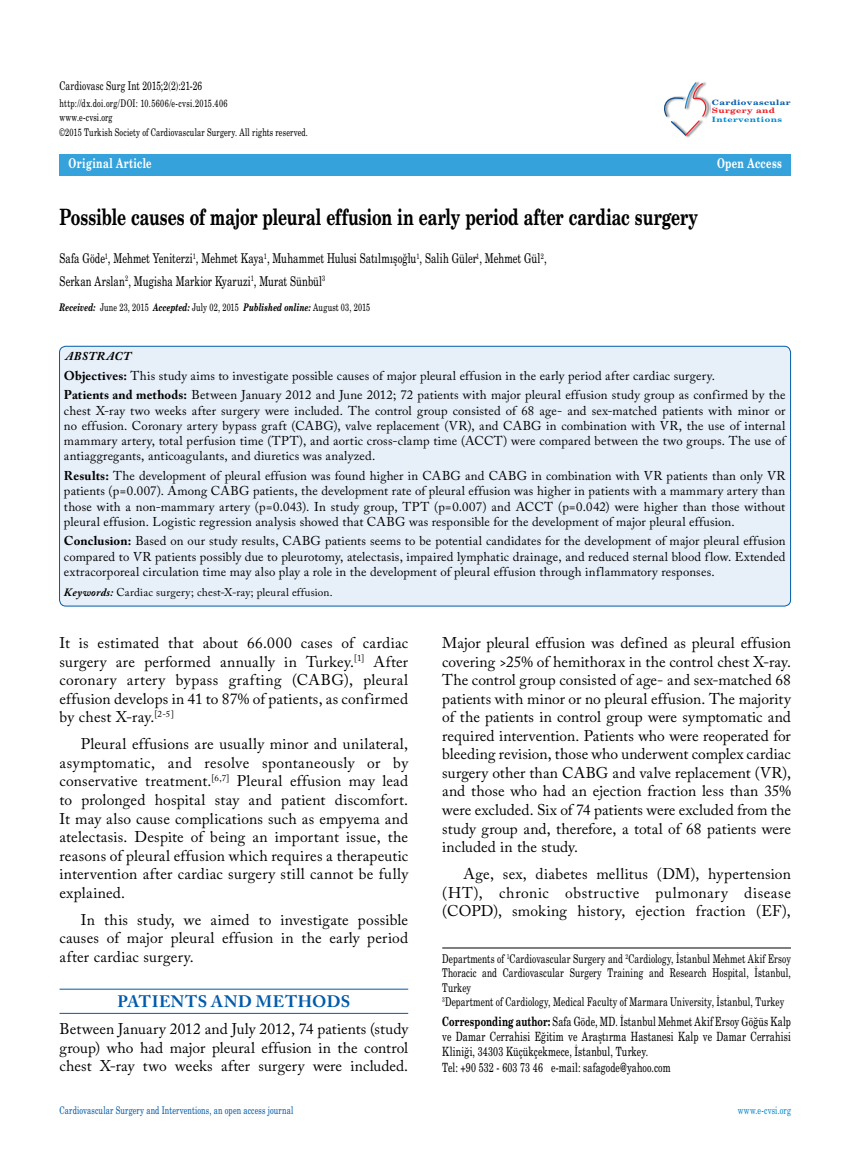
<style>
.page{position:relative;width:859px;height:1170px;background:#fff}
.page>*{position:absolute;margin:0;border:0;box-sizing:border-box;transform-origin:0 0}
.t1{font:22.5px "Madison Bold Tr";letter-spacing:-.005em;color:#000}
.t2{font:700 16.5px "Adobe Caslon Pro";letter-spacing:.035em;color:#005baa}
.t3{font:15.45px/18.6px "Adobe Caslon Pro";letter-spacing:.01em;color:#000;text-align:justify}
.t4{font:13.5px/22.5px "Madison Tr";letter-spacing:.01em;color:#000}
.t5{font:13.5px "Madison Bold Tr";letter-spacing:.03em;color:#fff}
.t6{font:12.75px/15.3px "Adobe Caslon Pro";letter-spacing:.01em;color:#000;text-align:justify}
.t7{font:12.75px/15.3px "Madison Tr";letter-spacing:.01em;color:#000}
.t8{font:12px/14.4px "Madison Tr";letter-spacing:.01em;color:#000}
.t9{font:italic 700 12px "Adobe Caslon Pro";letter-spacing:.04em;color:#000}
.t10{font:11.25px "Adobe Caslon Pro";letter-spacing:.015em;color:#000}
.t11{font:10.5px/14.7px "Madison Tr";letter-spacing:.02em;color:#000}
.t12{font:10.5px "Madison Tr";letter-spacing:.015em;color:#005baa}
.t13{font:10.5px "Madison Tr";letter-spacing:.015em;color:#0089cf}
.t14{font:7.35px "Madison Bold Tr";letter-spacing:.03em;color:#005baa;scale:1.8 1}
.t15{font:7.35px "Madison Bold Tr";letter-spacing:.03em;color:#0089cf;scale:1.8 1}
.t16{font:7.35px "Madison Bold Tr";letter-spacing:.03em;color:#ed1d24;scale:1.8 1}
.s1{font-family:"Madison Bold Italic Tr"}
.s2{font-weight:700}
.s3{font-weight:700;font-style:italic}
.s4{font-family:"Madison Bold Tr"}
</style>
<div class="page">
<img style="left:685px;top:81px;width:25px;height:56px">
<svg style="left:664px;top:82px;width:44px;height:54px"></svg>
<div style="left:60px;top:154px;width:731px;height:22px;background:#35a2db"></div>
<hr style="left:442px;top:947px;width:349px;height:1px;background:#000">
<div style="left:60px;top:346px;width:730px;height:260px;background:#e7eff9;border-radius:6px"></div>
<div style="left:59px;top:346px;width:732px;height:260px;border:1px solid #005baa;border-radius:6px"></div>
<hr style="left:60px;top:988px;width:348px;height:1px;background:#005baa">
<hr style="left:60px;top:1013px;width:348px;height:1px;background:#005baa">
<p class="t8" style="left:60px;top:78px;width:144px">Cardiovasc Surg Int 2015;2(2):21-26</p>
<p class="t11" style="left:60px;top:95px;width:250px">http://dx.doi.org/DOI: 10.5606/e-cvsi.2015.406<br>www.e-cvsi.org<br>©2015 Turkish Society of Cardiovascular Surgery. All rights reserved.</p>
<p class="t14" style="left:712px;top:97px;width:45px">Cardiovascular</p>
<p class="t16" style="left:712px;top:106px;width:37px">Surgery and</p>
<p class="t15" style="left:712px;top:115px;width:40px">Interventions</p>
<p class="t5" style="left:69px;top:155px;width:85px">Original Article</p>
<p class="t5" style="left:717px;top:155px;width:66px">Open Access</p>
<h1 class="t1" style="left:60px;top:202px;width:640px">Possible causes of major pleural effusion in early period after cardiac surgery</h1>
<p class="t4" style="left:60px;top:247px;width:489px">Safa Göde<sup>1</sup>, Mehmet Yeniterzi<sup>1</sup>, Mehmet Kaya<sup>1</sup>, Muhammet Hulusi Satılmışoğlu<sup>1</sup>, Salih Güler<sup>1</sup>, Mehmet Gül<sup>2</sup>,<br>Serkan Arslan<sup>2</sup>, Mugisha Markior Kyaruzi<sup>1</sup>, Murat Sünbül<sup>3</sup></p>
<p class="t11" style="left:60px;top:300px;width:312px"><span class="s1">Received:</span> June 23, 2015 <span class="s1">Accepted:</span> July 02, 2015 <span class="s1">Published online:</span> August 03, 2015</p>
<p class="t9" style="left:65px;top:349px;width:67px">ABSTRACT</p>
<p class="t6" style="left:64px;top:365px;width:723px;line-height:19.5px"><span class="s2">Objectives:</span> This study aims to investigate possible causes of major pleural effusion in the early period after cardiac surgery.<br><span class="s2">Patients and methods:</span> Between January 2012 and June 2012; 72 patients with major pleural effusion study group as confirmed by the</p>
<p class="t6" style="left:64px;top:402px;width:723px">chest X-ray two weeks after surgery were included. The control group consisted of 68 age- and sex-matched patients with minor or no effusion. Coronary artery bypass graft (CABG), valve replacement (VR), and CABG in combination with VR, the use of internal mammary artery, total perfusion time (TPT), and aortic cross-clamp time (ACCT) were compared between the two groups. The use of antiaggregants, anticoagulants, and diuretics was analyzed.</p>
<p class="t6" style="left:64px;top:468px;width:723px"><span class="s2">Results:</span> The development of pleural effusion was found higher in CABG and CABG in combination with VR patients than only VR patients (p=0.007). Among CABG patients, the development rate of pleural effusion was higher in patients with a mammary artery than those with a non-mammary artery (p=0.043). In study group, TPT (p=0.007) and ACCT (p=0.042) were higher than those without pleural effusion. Logistic regression analysis showed that CABG was responsible for the development of major pleural effusion.</p>
<p class="t6" style="left:64px;top:533px;width:723px"><span class="s2">Conclusion:</span> Based on our study results, CABG patients seems to be potential candidates for the development of major pleural effusion compared to VR patients possibly due to pleurotomy, atelectasis, impaired lymphatic drainage, and reduced sternal blood flow. Extended extracorporeal circulation time may also play a role in the development of pleural effusion through inflammatory responses.</p>
<p class="t10" style="left:64px;top:585px;width:270px"><span class="s3">Keywords:</span> Cardiac surgery; chest-X-ray; pleural effusion.</p>
<p class="t3" style="left:60px;top:633px;width:350px">It is estimated that about 66.000 cases of cardiac surgery are performed annually in Turkey.<sup>[1]</sup> After coronary artery bypass grafting (CABG), pleural effusion develops in 41 to 87% of patients, as confirmed by chest X-ray.<sup>[2-5]</sup></p>
<p class="t3" style="left:60px;top:734px;width:350px;text-indent:21px">Pleural effusions are usually minor and unilateral, asymptomatic, and resolve spontaneously or by conservative treatment.<sup>[6,7]</sup> Pleural effusion may lead to prolonged hospital stay and patient discomfort.<br>It may also cause complications such as empyema and atelectasis. Despite of being an important issue, the reasons of pleural effusion which requires a therapeutic intervention after cardiac surgery still cannot be fully explained.</p>
<p class="t3" style="left:60px;top:910px;width:350px;text-indent:21px">In this study, we aimed to investigate possible causes of major pleural effusion in the early period after cardiac surgery.</p>
<p class="t2" style="left:117px;top:991px;width:234px">PATIENTS AND METHODS</p>
<p class="t3" style="left:60px;top:1019px;width:350px">Between January 2012 and July 2012, 74 patients (study group) who had major pleural effusion in the control chest X-ray two weeks after surgery were included.</p>
<p class="t3" style="left:442px;top:633px;width:350px">Major pleural effusion was defined as pleural effusion covering &gt;25% of hemithorax in the control chest X-ray.<br>The control group consisted of age- and sex-matched 68 patients with minor or no pleural effusion. The majority of the patients in control group were symptomatic and required intervention. Patients who were reoperated for bleeding revision, those who underwent complex cardiac surgery other than CABG and valve replacement (VR), and those who had an ejection fraction less than 35% were excluded. Six of 74 patients were excluded from the study group and, therefore, a total of 68 patients were included in the study.</p>
<p class="t3" style="left:442px;top:864px;width:350px;text-indent:21px">Age, sex, diabetes mellitus (DM), hypertension (HT), chronic obstructive pulmonary disease (COPD), smoking history, ejection fraction (EF),</p>
<p class="t8" style="left:442px;top:951px;width:350px">Departments of <sup>1</sup>Cardiovascular Surgery and <sup>2</sup>Cardiology, İstanbul Mehmet Akif Ersoy Thoracic and Cardiovascular Surgery Training and Research Hospital, İstanbul, Turkey<br><sup>3</sup>Department of Cardiology, Medical Faculty of Marmara University, İstanbul, Turkey</p>
<p class="t7" style="left:442px;top:1013px;width:350px"><span class="s4">Corresponding author:</span> Safa Göde, MD. İstanbul Mehmet Akif Ersoy Göğüs Kalp ve Damar Cerrahisi Eğitim ve Araştırma Hastanesi Kalp ve Damar Cerrahisi Kliniği, 34303 Küçükçekmece, İstanbul, Turkey.<br>Tel: +90 532 - 603 73 46 e-mail: safagode@yahoo.com</p>
<p class="t12" style="left:60px;top:1103px;width:235px">Cardiovascular Surgery and Interventions, an open access journal</p>
<p class="t13" style="left:738px;top:1103px;width:55px">www.e-cvsi.org</p>
</div>
